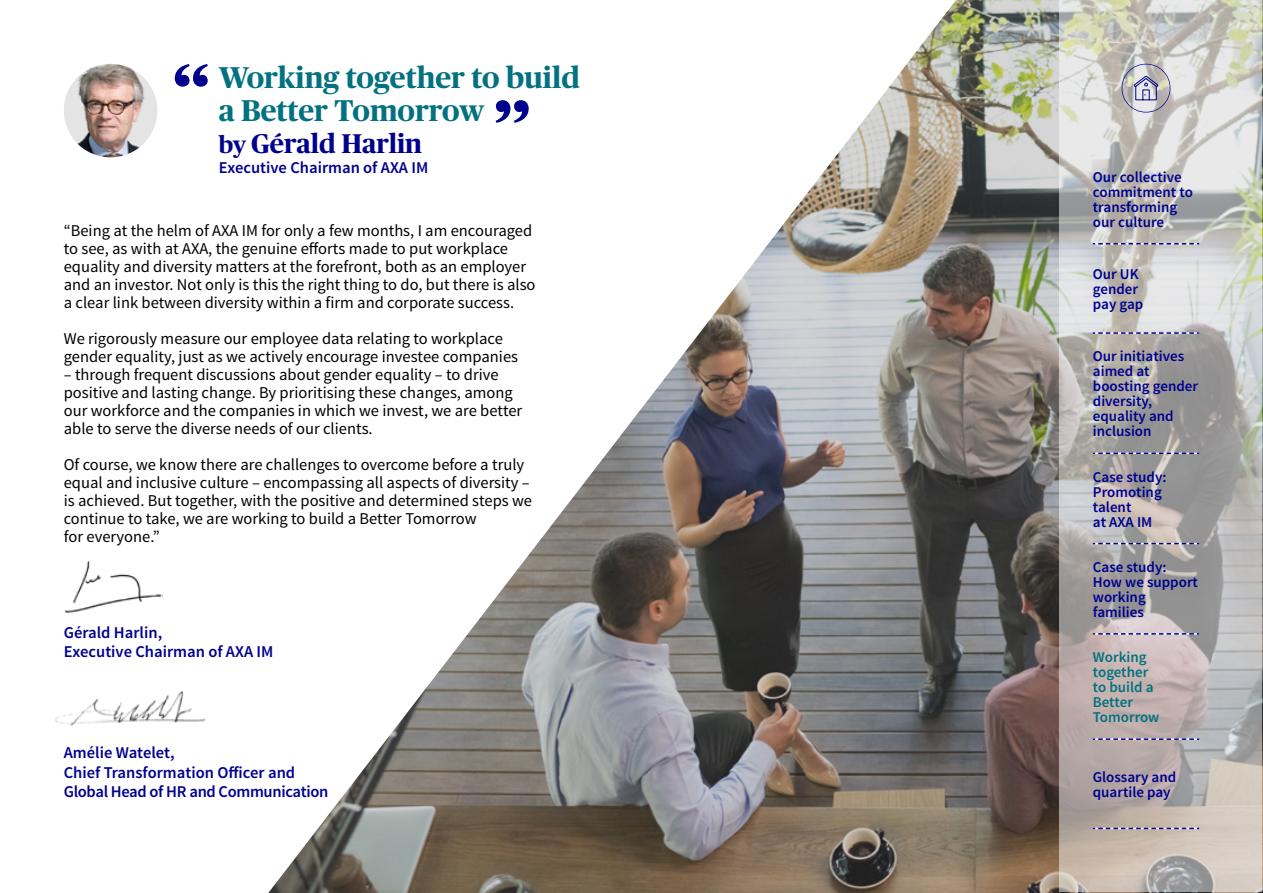
<style>
.page{position:relative;width:1263px;height:893px;background:#fff}
.page>*{position:absolute;margin:0;border:0;box-sizing:border-box;transform-origin:0 0}
.t1{font:700 90px "Publico Headline";color:#00008f}
.t2{font:700 30px/33px "Publico Headline";color:#027180}
.t3{font:700 27px "Publico Headline";color:#00008f}
.t4{font:16.5px/18px "Source Sans Pro";color:#000}
.t5{font:600 16.5px/19.5px "Source Sans Pro";color:#00008f}
.t6{font:600 15px/15px "Source Sans Pro";color:#00008f}
.t7{font:600 15px/15px "Source Sans Pro";color:#027180}
.s1{font-size:24px}
</style>
<div class="page">
<img style="left:268px;top:0;width:995px;height:893px">
<svg style="left:1059px;top:1px;width:203px;height:891px;background:#bdbab6"></svg>
<svg style="left:1093px;top:243px;width:106px;height:1px"></svg>
<svg style="left:1093px;top:332px;width:106px;height:2px"></svg>
<svg style="left:1093px;top:453px;width:106px;height:1px"></svg>
<svg style="left:1093px;top:543px;width:106px;height:1px"></svg>
<svg style="left:1093px;top:633px;width:106px;height:2px"></svg>
<svg style="left:1093px;top:738px;width:106px;height:2px"></svg>
<svg style="left:1093px;top:828px;width:106px;height:1px"></svg>
<svg style="left:1122px;top:64px;width:48px;height:48px;background:#b7b6c0"></svg>
<img style="left:64px;top:64px;width:93px;height:93px;border-radius:47px">
<img style="left:54px;top:691px;width:152px;height:35px">
<img style="left:64px;top:561px;width:98px;height:52px">
<h1 class="t1" style="left:172px;top:31px;width:39px">“</h1>
<h2 class="t2" style="left:219px;top:59px;width:363px">Working together to build a Better Tomorrow</h2>
<h3 class="t3" style="left:219px;top:124px;width:205px"><span class="s1">by</span> Gérald Harlin</h3>
<p class="t5" style="left:219px;top:158px;width:211px">Executive Chairman of AXA IM</p>
<h1 class="t1" style="left:493px;top:67px;width:39px">”</h1>
<p class="t4" style="left:64px;top:221px;width:473px">“Being at the helm of AXA IM for only a few months, I am encouraged to see, as with at AXA, the genuine efforts made to put workplace equality and diversity matters at the forefront, both as an employer and an investor. Not only is this the right thing to do, but there is also a clear link between diversity within a firm and corporate success.</p>
<p class="t4" style="left:64px;top:329px;width:456px">We rigorously measure our employee data relating to workplace gender equality, just as we actively encourage investee companies</p>
<p class="t4" style="left:64px;top:365px;width:460px">– through frequent discussions about gender equality – to drive positive and lasting change. By prioritising these changes, among our workforce and the companies in which we invest, we are better able to serve the diverse needs of our clients.</p>
<p class="t4" style="left:64px;top:455px;width:470px">Of course, we know there are challenges to overcome before a truly equal and inclusive culture – encompassing all aspects of diversity – is achieved. But together, with the positive and determined steps we continue to take, we are working to build a Better Tomorrow<br>for everyone.”</p>
<p class="t5" style="left:64px;top:623px;width:211px">Gérald Harlin,<br>Executive Chairman of AXA IM</p>
<p class="t5" style="left:64px;top:744px;width:266px">Amélie Watelet,<br>Chief Transformation Officer and<br>Global Head of HR and Communication</p>
<p class="t6" style="left:1093px;top:170px;width:102px">Our collective commitment to transforming our culture</p>
<p class="t6" style="left:1093px;top:267px;width:52px">Our UK gender pay gap</p>
<p class="t6" style="left:1093px;top:349px;width:107px">Our initiatives aimed at boosting gender diversity, equality and inclusion</p>
<p class="t6" style="left:1093px;top:469px;width:75px">Case study:<br>Promoting talent<br>at AXA IM</p>
<p class="t6" style="left:1093px;top:560px;width:107px">Case study:<br>How we support working families</p>
<p class="t7" style="left:1093px;top:650px;width:68px">Working together to build a<br>Better<br>Tomorrow</p>
<p class="t6" style="left:1093px;top:770px;width:85px">Glossary and quartile pay</p>
</div>
